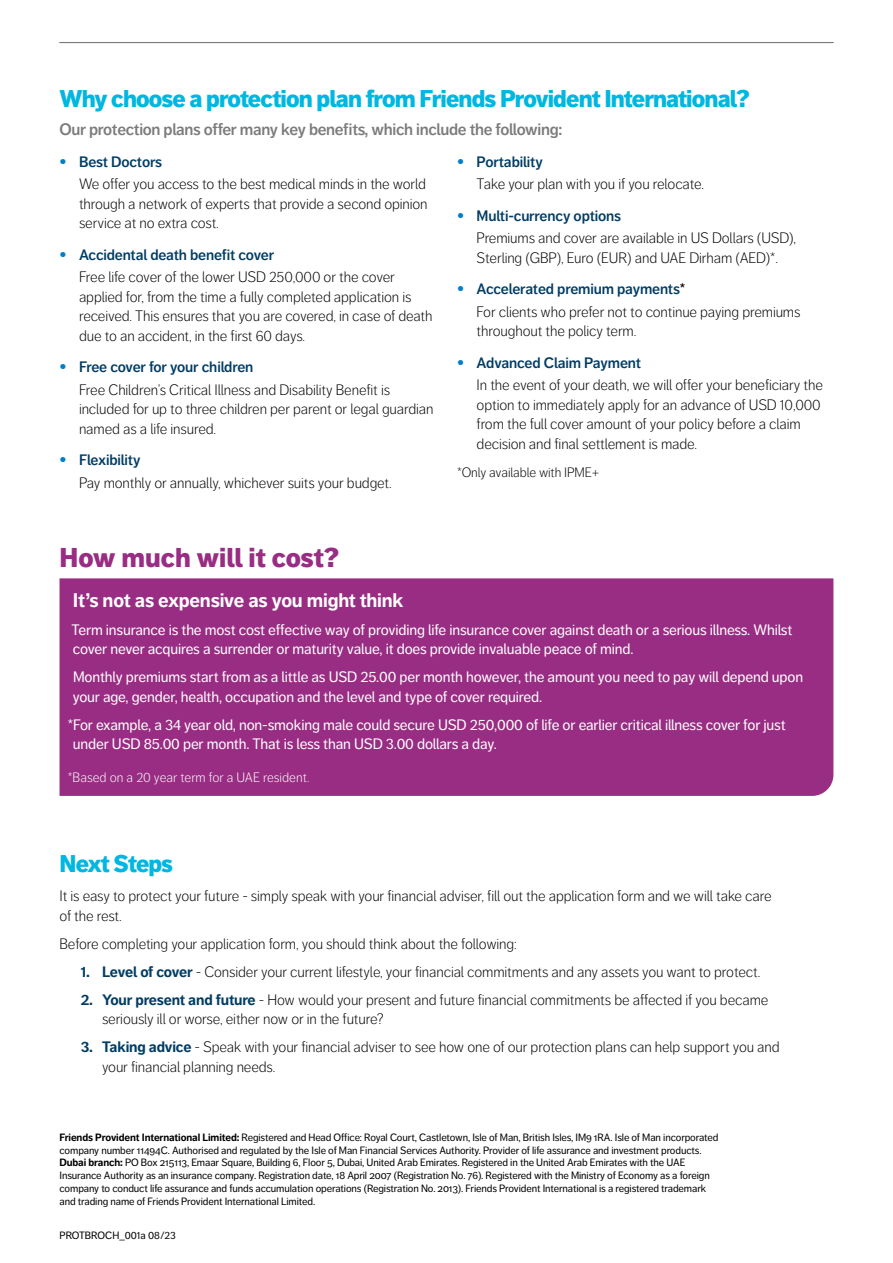
<style>
.page{position:relative;width:893px;height:1263px;background:#fff}
.page>*{position:absolute;margin:0;border:0;box-sizing:border-box;transform-origin:0 0}
.Sub_Head_3{font:900 27px "Friends Life Dagny";color:#992d83}
.Subhead_1_FPI{font:900 24px "Friends Life Dagny";letter-spacing:-.035em;color:#00b7e1}
.Body_text{font:700 19.5px "Friends Life Dagny";letter-spacing:-.01em;color:#fff}
.Body_text-2{font:600 16.5px "Friends Life Dagny";letter-spacing:-.02em;color:#7c7b7b}
.Body_text-3{font:300 15px/19.5px "Friends Life Dagny";letter-spacing:-.01em;color:#000}
.Body_text-4{font:15px/19.5px "Friends Life Dagny";letter-spacing:-.01em;color:#fff}
.Body{font:300 15px/19.5px "Friends Life Dagny";letter-spacing:-.01em;color:#000}
.t1{font:600 15px "Friends Life Dagny";letter-spacing:-.01em;color:#003c64}
.Body_text-5{font:300 13.5px "Friends Life Dagny";color:#fff}
.Body_text-6{font:300 13.5px "Friends Life Dagny";letter-spacing:-.01em;color:#000}
.t2{font:10.5px/12.8px "Dagny Pro";letter-spacing:-.01em;color:#000}
.Incorp_Clause{font:10.5px "Friends Life Dagny";color:#000}
.s1{font-weight:700;font-size:16.5px;color:#007fc8}
.s2{color:#000}
.s3{font-weight:700;color:#003c64}
.s4{font-weight:700}
</style>
<div class="page">
<hr style="left:60px;top:42px;width:773px;height:1px;background:#7c7b7b">
<div style="left:60px;top:578px;width:773px;height:218px;background:#992d83"></div>
<p class="Subhead_1_FPI" style="left:60px;top:84px;width:692px">Why choose a protection plan from Friends Provident International?</p>
<p class="Body_text-2" style="left:60px;top:120px;width:504px">Our protection plans offer many key benefits, which include the following:</p>
<p class="t1" style="left:60px;top:153px;width:104px"><span class="s1">•</span> Best Doctors</p>
<p class="Body_text-3" style="left:79px;top:174px;width:350px;text-align:justify">We offer you access to the best medical minds in the world through a network of experts that provide a second opinion service at no extra cost.</p>
<p class="t1" style="left:60px;top:246px;width:216px"><span class="s1">•</span> Accidental death benefit cover</p>
<p class="Body_text-3" style="left:79px;top:267px;width:355px">Free life cover of the lower USD 250,000 or the cover applied for, from the time a fully completed application is received. This ensures that you are covered, in case of death due to an accident, in the first 60 days.</p>
<p class="t1" style="left:60px;top:358px;width:195px"><span class="s1">•</span> Free cover for your children</p>
<p class="Body_text-3" style="left:79px;top:380px;width:356px">Free Children’s Critical Illness and Disability Benefit is included for up to three children per parent or legal guardian named as a life insured.</p>
<p class="t1" style="left:60px;top:451px;width:83px"><span class="s1">•</span> Flexibility</p>
<p class="Body_text-3" style="left:79px;top:473px;width:314px">Pay monthly or annually, whichever suits your budget.</p>
<p class="t1" style="left:457px;top:153px;width:87px"><span class="s1">•</span> Portability</p>
<p class="Body_text-3" style="left:477px;top:174px;width:229px">Take your plan with you if you relocate.</p>
<p class="t1" style="left:457px;top:207px;width:166px"><span class="s1">•</span> Multi-currency options</p>
<p class="Body_text-3" style="left:477px;top:228px;width:321px">Premiums and cover are available in US Dollars (USD),<br>Sterling (GBP), Euro (EUR) and UAE Dirham (AED)*.</p>
<p class="t1" style="left:457px;top:280px;width:230px"><span class="s1">•</span> Accelerated premium payments<span class="s2">*</span></p>
<p class="Body_text-3" style="left:477px;top:302px;width:325px">For clients who prefer not to continue paying premiums throughout the policy term.</p>
<p class="t1" style="left:457px;top:354px;width:185px"><span class="s1">•</span> Advanced Claim Payment</p>
<p class="Body_text-3" style="left:477px;top:375px;width:348px">In the event of your death, we will offer your beneficiary the option to immediately apply for an advance of USD 10,000 from the full cover amount of your policy before a claim decision and final settlement is made.</p>
<p class="Body_text-6" style="left:457px;top:464px;width:144px">*Only available with IPME+</p>
<p class="Sub_Head_3" style="left:60px;top:541px;width:281px">How much will it cost?</p>
<p class="Body_text" style="left:73px;top:589px;width:332px">It’s not as expensive as you might think</p>
<p class="Body_text-4" style="left:71px;top:620px;width:723px">Term insurance is the most cost effective way of providing life insurance cover against death or a serious illness. Whilst cover never acquires a surrender or maturity value, it does provide invaluable peace of mind.</p>
<p class="Body_text-4" style="left:73px;top:667px;width:732px">Monthly premiums start from as a little as USD 25.00 per month however, the amount you need to pay will depend upon your age, gender, health, occupation and the level and type of cover required.</p>
<p class="Body_text-4" style="left:73px;top:715px;width:714px;text-indent:-5px">*For example, a 34 year old, non-smoking male could secure USD 250,000 of life or earlier critical illness cover for just under USD 85.00 per month. That is less than USD 3.00 dollars a day.</p>
<p class="Body_text-5" style="left:68px;top:769px;width:243px">*Based on a 20 year term for a UAE resident.</p>
<p class="Subhead_1_FPI" style="left:60px;top:849px;width:115px">Next Steps</p>
<p class="Body" style="left:60px;top:886px;width:714px">It is easy to protect your future - simply speak with your financial adviser, fill out the application form and we will take care of the rest.</p>
<p class="Body" style="left:60px;top:934px;width:459px">Before completing your application form, you should think about the following:</p>
<p class="Body_text-3" style="left:81px;top:962px;width:681px"><span class="s3">1. Level of cover</span> - Consider your current lifestyle, your financial commitments and any assets you want to protect.</p>
<p class="Body_text-3" style="left:102px;top:990px;width:668px;text-indent:-21px"><span class="s3">2. Your present and future</span> - How would your present and future financial commitments be affected if you became seriously ill or worse, either now or in the future?</p>
<p class="Body_text-3" style="left:102px;top:1037px;width:679px;text-indent:-21px"><span class="s3">3. Taking advice</span> - Speak with your financial adviser to see how one of our protection plans can help support you and your financial planning needs.</p>
<p class="t2" style="left:60px;top:1131px;width:660px"><span class="s4">Friends Provident International Limited:</span> Registered and Head Office: Royal Court, Castletown, Isle of Man, British Isles, IM9 1RA. Isle of Man incorporated company number 11494C. Authorised and regulated by the Isle of Man Financial Services Authority. Provider of life assurance and investment products.<br><span class="s4">Dubai branch:</span> PO Box 215113, Emaar Square, Building 6, Floor 5, Dubai, United Arab Emirates. Registered in the United Arab Emirates with the UAE Insurance Authority as an insurance company. Registration date, 18 April 2007 (Registration No. 76). Registered with the Ministry of Economy as a foreign company to conduct life assurance and funds accumulation operations (Registration No. 2013). Friends Provident International is a registered trademark and trading name of Friends Provident International Limited.</p>
<p class="Incorp_Clause" style="left:60px;top:1229px;width:118px">PROTBROCH_001a 08/23</p>
</div>
